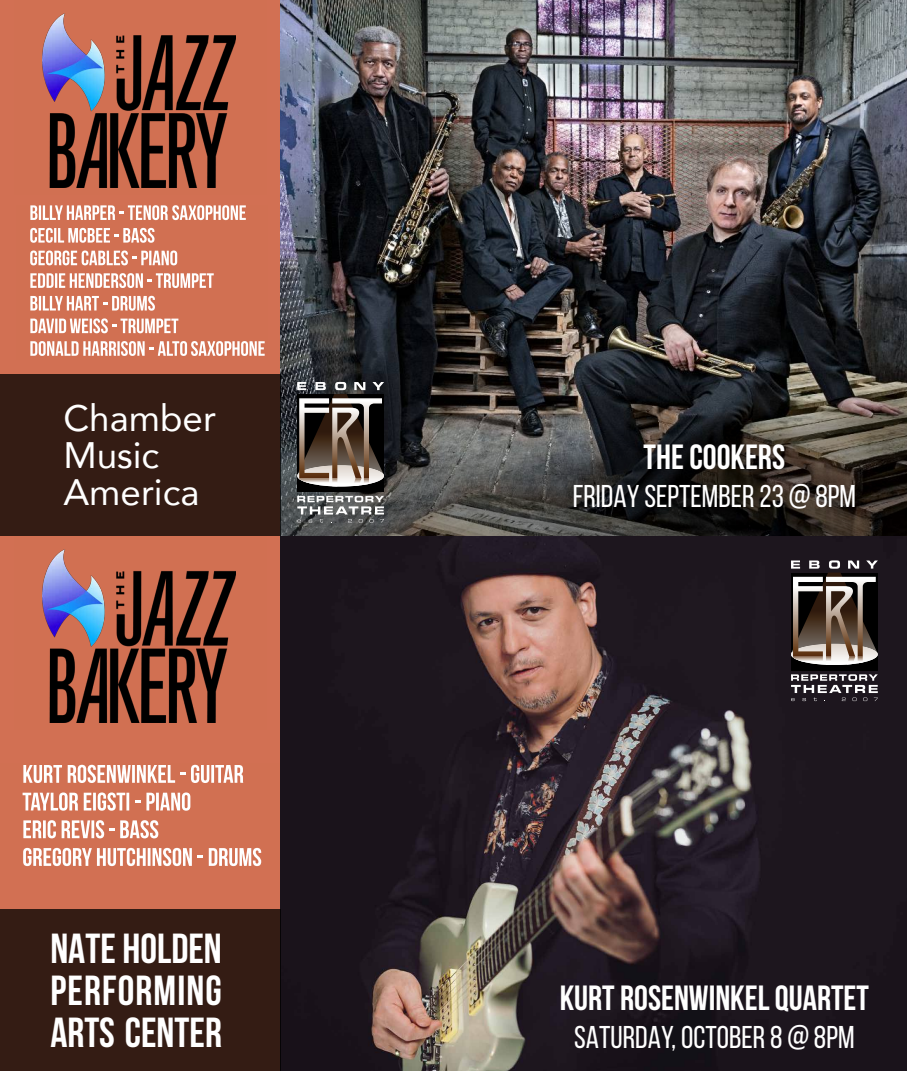
<style>
.page{position:relative;width:907px;height:1071px;background:#fff}
.page>*{position:absolute;margin:0;border:0;box-sizing:border-box;transform-origin:0 0}
.t1{font:700 42px/42px "Bebas Neue";color:#fff;text-align:justify}
.t2{font:36.75px/36.8px "Avenir";color:#fff}
.t3{font:700 35px "Bebas Neue";color:#fff}
.t4{font:31.5px "Bebas Neue";color:#fff}
</style>
<div class="page">
<div style="left:0;top:0;width:280px;height:1071px;background:#d27053"></div>
<img style="left:42px;top:549px;width:193px;height:174px">
<svg style="left:135px;top:800px;width:5px;height:3px"></svg>
<svg style="left:120px;top:820px;width:38px;height:18px"></svg>
<svg style="left:146px;top:792px;width:44px;height:19px"></svg>
<svg style="left:209px;top:848px;width:52px;height:18px"></svg>
<svg style="left:23px;top:765px;width:39px;height:18px"></svg>
<svg style="left:68px;top:765px;width:117px;height:18px"></svg>
<svg style="left:191px;top:765px;width:52px;height:18px"></svg>
<svg style="left:23px;top:792px;width:55px;height:19px"></svg>
<svg style="left:84px;top:792px;width:45px;height:19px"></svg>
<svg style="left:23px;top:848px;width:169px;height:18px"></svg>
<svg style="left:23px;top:820px;width:33px;height:18px"></svg>
<svg style="left:62px;top:820px;width:52px;height:18px"></svg>
<img style="left:280px;top:536px;width:626px;height:535px">
<div style="left:0;top:910px;width:280px;height:161px;background:#341c14"></div>
<div style="left:791px;top:573px;width:86px;height:97px;background:#000"></div>
<svg style="left:791px;top:674px;width:86px;height:27px"></svg>
<svg style="left:791px;top:560px;width:86px;height:105px"></svg>
<img style="left:42px;top:14px;width:193px;height:173px">
<img style="left:280px;top:0;width:626px;height:536px">
<div style="left:543px;top:413px;width:342px;height:125px;background:#000;opacity:.75"></div>
<div style="left:297px;top:394px;width:87px;height:98px;background:#000"></div>
<svg style="left:297px;top:465px;width:87px;height:22px"></svg>
<svg style="left:297px;top:496px;width:87px;height:27px"></svg>
<svg style="left:297px;top:382px;width:87px;height:104px"></svg>
<div style="left:0;top:374px;width:280px;height:162px;background:#341c14"></div>
<svg style="left:30px;top:205px;width:216px;height:15px"></svg>
<svg style="left:30px;top:228px;width:124px;height:15px"></svg>
<svg style="left:30px;top:251px;width:147px;height:14px"></svg>
<svg style="left:30px;top:273px;width:184px;height:15px"></svg>
<svg style="left:30px;top:296px;width:125px;height:15px"></svg>
<svg style="left:30px;top:318px;width:148px;height:15px"></svg>
<svg style="left:30px;top:341px;width:235px;height:15px"></svg>
<p class="t2" style="left:63px;top:399px;width:154px">Chamber<br>Music<br>America</p>
<h1 class="t1" style="left:50px;top:927px;width:173px">NATE HOLDEN PERFORMING ARTS CENTER</h1>
<p class="t3" style="left:643px;top:438px;width:143px">THE COOKERS</p>
<p class="t4" style="left:572px;top:479px;width:285px">FRIDAY SEPTEMBER 23 @ 8PM</p>
<p class="t3" style="left:560px;top:978px;width:310px">KURT ROSENWINKEL QUARTET</p>
<p class="t4" style="left:574px;top:1020px;width:282px">SATURDAY, OCTOBER 8 @ 8PM</p>
</div>
